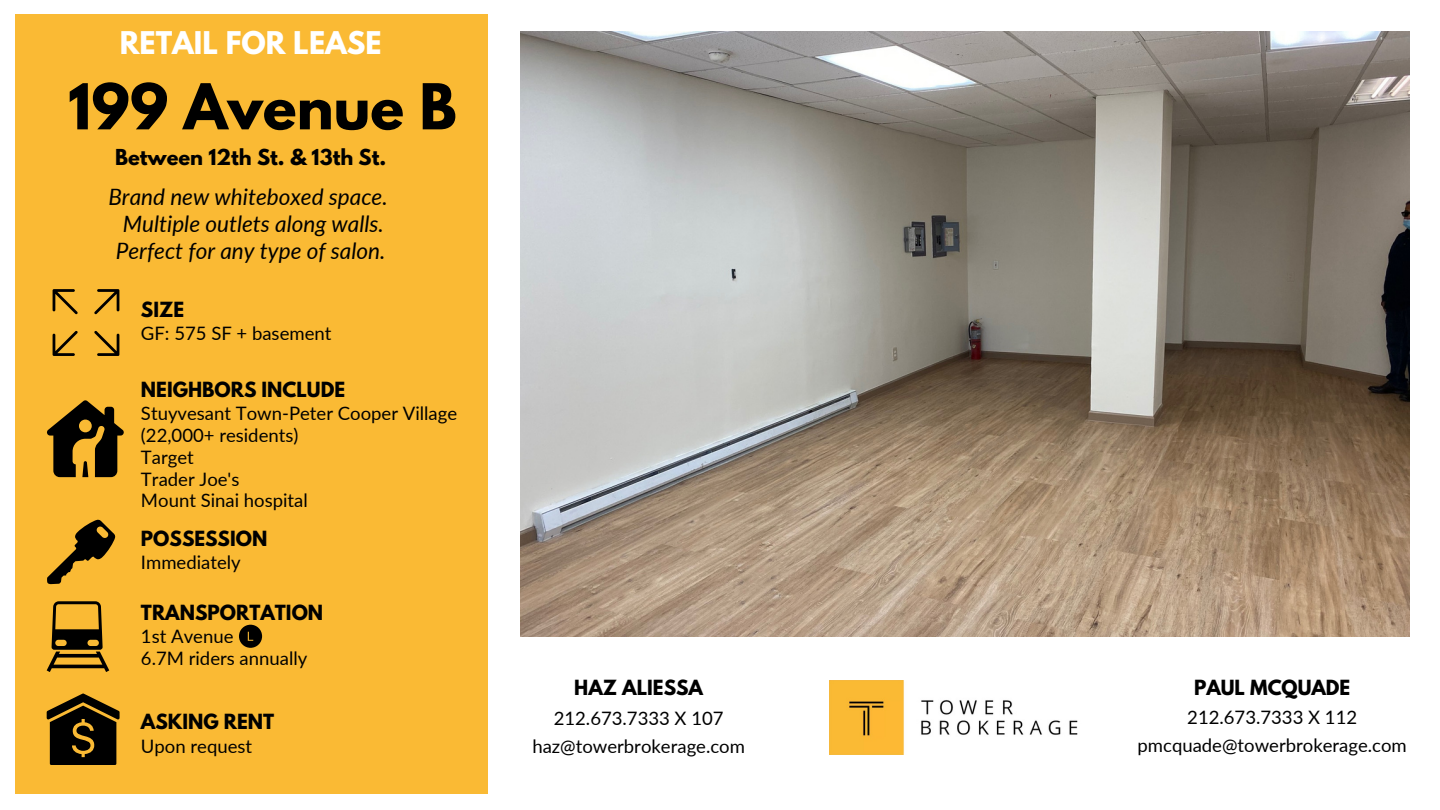
<style>
.page{position:relative;width:1440px;height:810px;background:#fff}
.page>*{position:absolute;margin:0;border:0;box-sizing:border-box;transform-origin:0 0}
.t1{font:700 56px "League Spartan";color:#000}
.t2{font:700 27.8px "League Spartan";color:#fff}
.t3{font:italic 22.5px/26.6px "Lato";color:#000;text-align:center}
.t4{font:700 19.5px "League Spartan";color:#000}
.t5{font:18.5px/21.8px "Lato";color:#000}
.t6{font:700 18.5px "League Spartan";color:#000}
</style>
<div class="page">
<div style="left:15px;top:15px;width:472px;height:779px;background:#faba34"></div>
<svg style="left:47px;top:694px;width:72px;height:71px"></svg>
<svg style="left:53px;top:289px;width:66px;height:67px"></svg>
<img style="left:829px;top:681px;width:249px;height:74px">
<svg style="left:47px;top:601px;width:62px;height:71px"></svg>
<svg style="left:47px;top:519px;width:69px;height:65px"></svg>
<img style="left:521px;top:31px;width:888px;height:606px">
<svg style="left:47px;top:400px;width:77px;height:77px"></svg>
<svg style="left:239px;top:625px;width:23px;height:23px"></svg>
<p class="t2" style="left:120px;top:29px;width:263px">RETAIL FOR LEASE</p>
<p class="t1" style="left:68px;top:79px;width:390px">199 Avenue B</p>
<p class="t4" style="left:115px;top:147px;width:273px">Between 12th St. &amp; 13th St.</p>
<p class="t3" style="left:108px;top:183px;width:281px">Brand new whiteboxed space.<br>Multiple outlets along walls.</p>
<p class="t3" style="left:116px;top:237px;width:271px">Perfect for any type of salon.</p>
<p class="t6" style="left:141px;top:300px;width:45px">SIZE</p>
<p class="t5" style="left:141px;top:322px;width:192px">GF: 575 SF + basement</p>
<p class="t6" style="left:141px;top:380px;width:206px">NEIGHBORS INCLUDE</p>
<p class="t5" style="left:141px;top:402px;width:318px">Stuyvesant Town-Peter Cooper Village (22,000+ residents)</p>
<p class="t5" style="left:141px;top:446px;width:54px">Target</p>
<p class="t5" style="left:141px;top:468px;width:100px">Trader Joe's</p>
<p class="t5" style="left:141px;top:489px;width:168px">Mount Sinai hospital</p>
<p class="t6" style="left:141px;top:529px;width:128px">POSSESSION</p>
<p class="t5" style="left:141px;top:551px;width:101px">Immediately</p>
<p class="t6" style="left:141px;top:603px;width:184px">TRANSPORTATION</p>
<p class="t5" style="left:141px;top:625px;width:94px">1st Avenue</p>
<p class="t5" style="left:141px;top:647px;width:168px">6.7M riders annually</p>
<p class="t6" style="left:141px;top:713px;width:135px">ASKING RENT</p>
<p class="t5" style="left:141px;top:735px;width:113px">Upon request</p>
<p class="t6" style="left:574px;top:679px;width:130px">HAZ ALIESSA</p>
<p class="t5" style="left:554px;top:707px;width:171px">212.673.7333 X 107</p>
<p class="t5" style="left:532px;top:735px;width:214px">haz@towerbrokerage.com</p>
<p class="t6" style="left:1194px;top:678px;width:158px">PAUL MCQUADE</p>
<p class="t5" style="left:1187px;top:706px;width:171px">212.673.7333 X 112</p>
<p class="t5" style="left:1138px;top:734px;width:271px">pmcquade@towerbrokerage.com</p>
</div>
